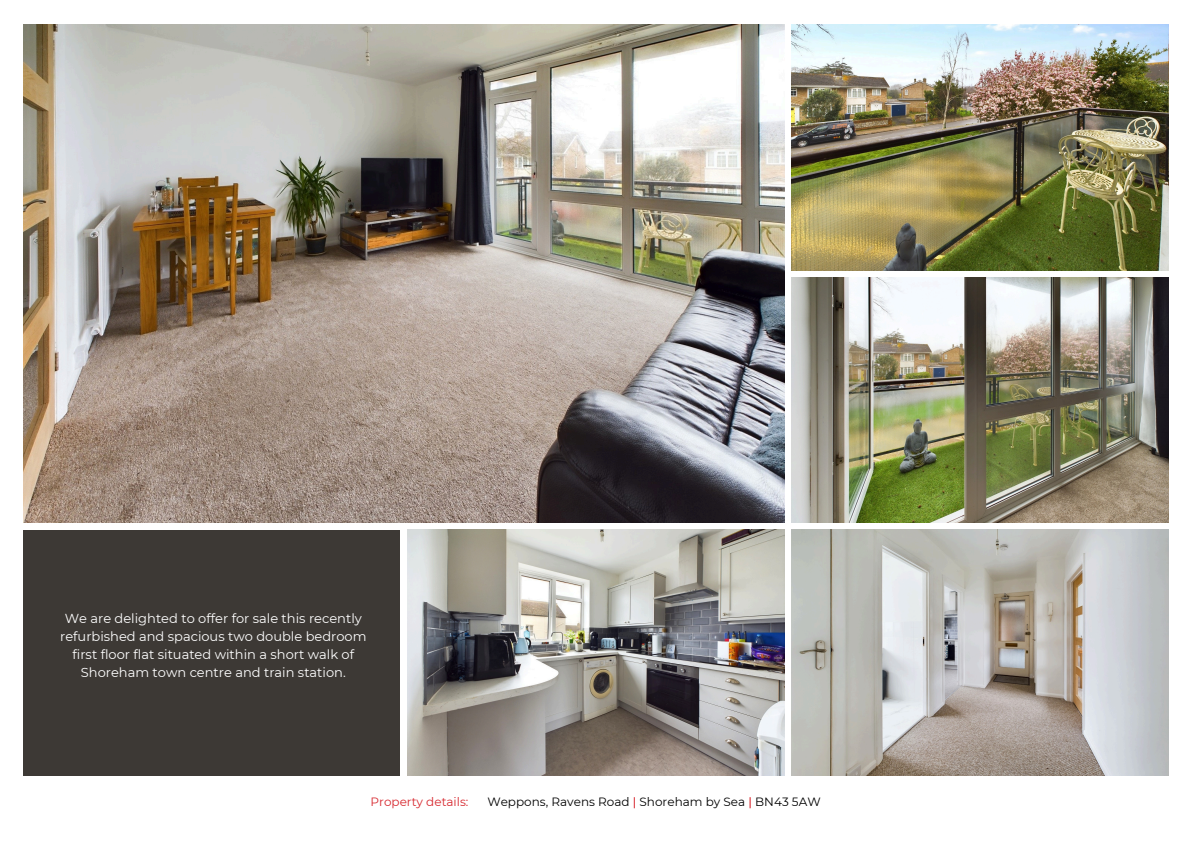
<style>
.page{position:relative;width:1191px;height:843px;background:#fff}
.page>*{position:absolute;margin:0;border:0;box-sizing:border-box;transform-origin:0 0}
.t1{font:13px/18px "Montserrat";color:#fff;text-align:center}
.t2{font:12px "Montserrat";color:#000}
.t3{font:12px "Montserrat";color:#d7282f}
.s1{font-weight:500;color:#d7282f}
</style>
<div class="page">
<img style="left:23px;top:25px;width:761px;height:497px">
<div style="left:23px;top:529px;width:377px;height:246px;background:#3d3935"></div>
<img style="left:407px;top:529px;width:377px;height:246px">
<img style="left:791px;top:529px;width:377px;height:246px">
<img style="left:791px;top:25px;width:377px;height:245px">
<img style="left:791px;top:277px;width:377px;height:245px">
<h1 class="t1" style="left:60px;top:609px;width:308px">We are delighted to offer for sale this recently refurbished and spacious two double bedroom first floor flat situated within a short walk of Shoreham town centre and train station.</h1>
<h1 class="t3" style="left:370px;top:794px;width:99px">Property details:</h1>
<h1 class="t2" style="left:487px;top:794px;width:335px">Weppons, Ravens Road <span class="s1">|</span> Shoreham by Sea <span class="s1">|</span> BN43 5AW</h1>
</div>
